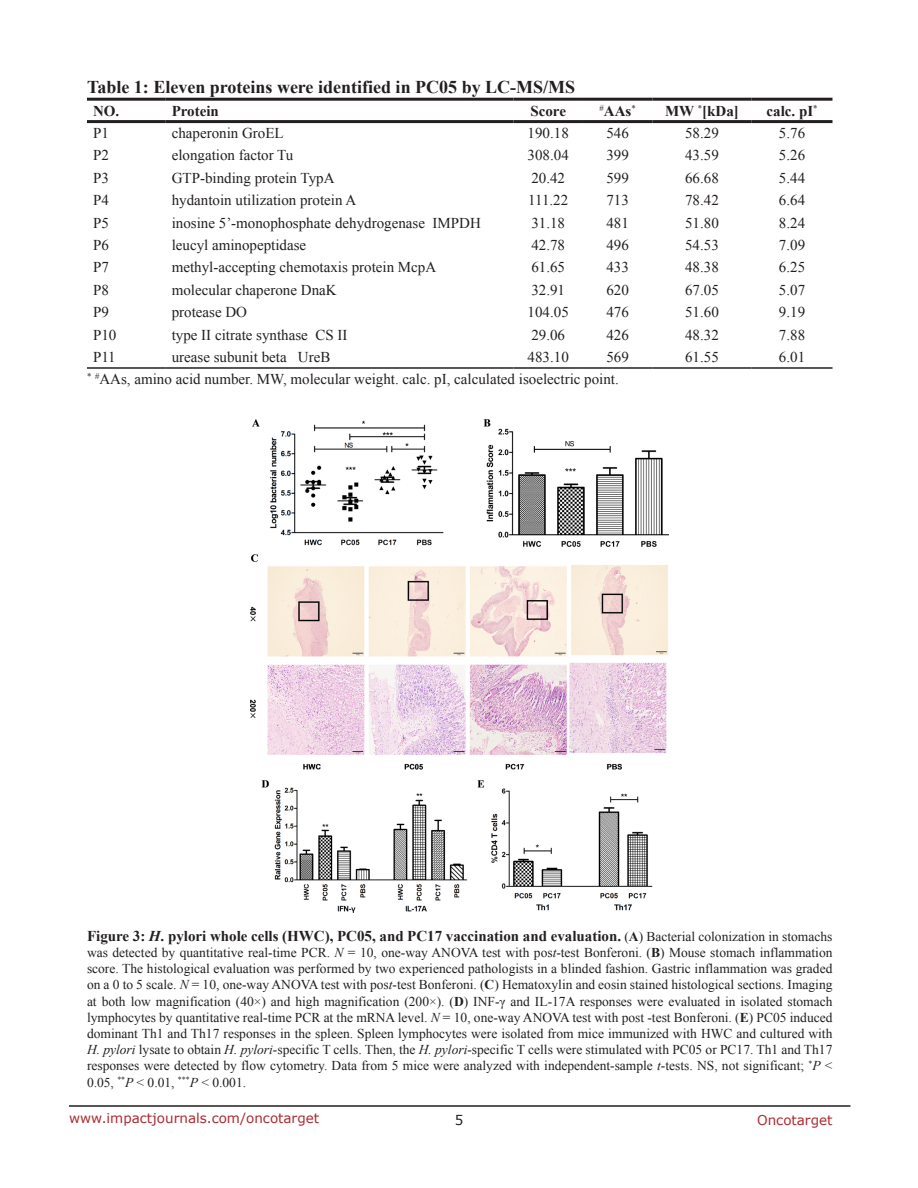
<style>
.page{position:relative;width:918px;height:1188px;background:#fff}
.page>*{position:absolute;margin:0;border:0;box-sizing:border-box;transform-origin:0 0}
.TableHeading{font:700 18px "Times New Roman";color:#231f20}
.TableText{font:15px "Times New Roman";color:#231f20}
.FigureText{font:700 15px "Times New Roman";color:#231f20}
.TableText-2{font:700 15px "Times New Roman";color:#231f20}
.FigureText-2{font:13.5px/16.2px "Times New Roman";color:#231f20;text-align:justify}
.t1{font:13.5px "Verdana";color:#ac2b31}
.t2{font:13.5px "Verdana";color:#231f20}
.s1{font-style:italic}
.s2{font-weight:400;font-size:13.5px}
.s3{font-size:13.5px}
.s4{font-weight:700}
</style>
<div class="page">
<hr style="left:69px;top:1105px;width:781px;height:2px;background:#231f20">
<img style="left:251px;top:419px;width:418px;height:493px">
<hr style="left:87px;top:98px;width:79px;height:3px;background:#231f20">
<hr style="left:166px;top:98px;width:348px;height:3px;background:#231f20">
<hr style="left:514px;top:98px;width:69px;height:3px;background:#231f20">
<hr style="left:583px;top:98px;width:69px;height:3px;background:#231f20">
<hr style="left:652px;top:98px;width:100px;height:3px;background:#231f20">
<hr style="left:752px;top:98px;width:81px;height:3px;background:#231f20">
<hr style="left:87px;top:120px;width:79px;height:3px;background:#231f20">
<hr style="left:166px;top:120px;width:348px;height:3px;background:#231f20">
<hr style="left:514px;top:120px;width:69px;height:3px;background:#231f20">
<hr style="left:583px;top:120px;width:69px;height:3px;background:#231f20">
<hr style="left:652px;top:120px;width:100px;height:3px;background:#231f20">
<hr style="left:752px;top:120px;width:81px;height:3px;background:#231f20">
<hr style="left:87px;top:367px;width:79px;height:2px;background:#231f20">
<hr style="left:166px;top:367px;width:348px;height:2px;background:#231f20">
<hr style="left:514px;top:367px;width:69px;height:2px;background:#231f20">
<hr style="left:583px;top:367px;width:69px;height:2px;background:#231f20">
<hr style="left:652px;top:367px;width:100px;height:2px;background:#231f20">
<hr style="left:752px;top:367px;width:81px;height:2px;background:#231f20">
<p class="TableHeading" style="left:87px;top:75px;width:490px">Table 1: Eleven proteins were identified in PC05 by LC-MS/MS</p>
<p class="TableText-2" style="left:93px;top:100px;width:28px">NO.</p>
<p class="TableText-2" style="left:172px;top:100px;width:49px">Protein</p>
<p class="TableText-2" style="left:530px;top:100px;width:37px">Score</p>
<p class="TableText-2" style="left:600px;top:100px;width:38px"><sup>#</sup>AAs<sup>*</sup></p>
<p class="TableText-2" style="left:665px;top:100px;width:75px">MW <sup>*</sup>[kDa]</p>
<p class="TableText-2" style="left:767px;top:100px;width:53px">calc. pI<sup>*</sup></p>
<p class="TableText" style="left:93px;top:123px;width:17px">P1</p>
<p class="TableText" style="left:172px;top:123px;width:114px">chaperonin GroEL</p>
<p class="TableText" style="left:528px;top:123px;width:43px">190.18</p>
<p class="TableText" style="left:606px;top:123px;width:24px">546</p>
<p class="TableText" style="left:685px;top:123px;width:35px">58.29</p>
<p class="TableText" style="left:779px;top:123px;width:28px">5.76</p>
<p class="TableText" style="left:93px;top:145px;width:17px">P2</p>
<p class="TableText" style="left:172px;top:145px;width:123px">elongation factor Tu</p>
<p class="TableText" style="left:528px;top:145px;width:43px">308.04</p>
<p class="TableText" style="left:606px;top:145px;width:24px">399</p>
<p class="TableText" style="left:685px;top:145px;width:35px">43.59</p>
<p class="TableText" style="left:779px;top:145px;width:28px">5.26</p>
<p class="TableText" style="left:93px;top:168px;width:17px">P3</p>
<p class="TableText" style="left:172px;top:168px;width:164px">GTP-binding protein TypA</p>
<p class="TableText" style="left:531px;top:168px;width:35px">20.42</p>
<p class="TableText" style="left:606px;top:168px;width:24px">599</p>
<p class="TableText" style="left:685px;top:168px;width:35px">66.68</p>
<p class="TableText" style="left:779px;top:168px;width:28px">5.44</p>
<p class="TableText" style="left:93px;top:190px;width:17px">P4</p>
<p class="TableText" style="left:172px;top:190px;width:186px">hydantoin utilization protein A</p>
<p class="TableText" style="left:528px;top:190px;width:42px">111.22</p>
<p class="TableText" style="left:606px;top:190px;width:24px">713</p>
<p class="TableText" style="left:685px;top:190px;width:35px">78.42</p>
<p class="TableText" style="left:779px;top:190px;width:28px">6.64</p>
<p class="TableText" style="left:93px;top:212px;width:17px">P5</p>
<p class="TableText" style="left:172px;top:212px;width:311px">inosine 5’-monophosphate dehydrogenase IMPDH</p>
<p class="TableText" style="left:531px;top:212px;width:35px">31.18</p>
<p class="TableText" style="left:606px;top:212px;width:24px">481</p>
<p class="TableText" style="left:685px;top:212px;width:35px">51.80</p>
<p class="TableText" style="left:779px;top:212px;width:28px">8.24</p>
<p class="TableText" style="left:93px;top:235px;width:17px">P6</p>
<p class="TableText" style="left:172px;top:235px;width:136px">leucyl aminopeptidase</p>
<p class="TableText" style="left:531px;top:235px;width:35px">42.78</p>
<p class="TableText" style="left:606px;top:235px;width:24px">496</p>
<p class="TableText" style="left:685px;top:235px;width:35px">54.53</p>
<p class="TableText" style="left:779px;top:235px;width:28px">7.09</p>
<p class="TableText" style="left:93px;top:257px;width:17px">P7</p>
<p class="TableText" style="left:172px;top:257px;width:266px">methyl-accepting chemotaxis protein McpA</p>
<p class="TableText" style="left:531px;top:257px;width:35px">61.65</p>
<p class="TableText" style="left:606px;top:257px;width:24px">433</p>
<p class="TableText" style="left:685px;top:257px;width:35px">48.38</p>
<p class="TableText" style="left:779px;top:257px;width:28px">6.25</p>
<p class="TableText" style="left:93px;top:280px;width:17px">P8</p>
<p class="TableText" style="left:172px;top:280px;width:166px">molecular chaperone DnaK</p>
<p class="TableText" style="left:531px;top:280px;width:35px">32.91</p>
<p class="TableText" style="left:606px;top:280px;width:24px">620</p>
<p class="TableText" style="left:685px;top:280px;width:35px">67.05</p>
<p class="TableText" style="left:779px;top:280px;width:28px">5.07</p>
<p class="TableText" style="left:93px;top:302px;width:17px">P9</p>
<p class="TableText" style="left:172px;top:302px;width:77px">protease DO</p>
<p class="TableText" style="left:528px;top:302px;width:43px">104.05</p>
<p class="TableText" style="left:606px;top:302px;width:24px">476</p>
<p class="TableText" style="left:685px;top:302px;width:35px">51.60</p>
<p class="TableText" style="left:779px;top:302px;width:28px">9.19</p>
<p class="TableText" style="left:93px;top:324px;width:25px">P10</p>
<p class="TableText" style="left:172px;top:324px;width:177px">type II citrate synthase CS II</p>
<p class="TableText" style="left:531px;top:324px;width:35px">29.06</p>
<p class="TableText" style="left:606px;top:324px;width:24px">426</p>
<p class="TableText" style="left:685px;top:324px;width:35px">48.32</p>
<p class="TableText" style="left:779px;top:324px;width:28px">7.88</p>
<p class="TableText" style="left:93px;top:347px;width:24px">P11</p>
<p class="TableText" style="left:172px;top:347px;width:160px">urease subunit beta UreB</p>
<p class="TableText" style="left:528px;top:347px;width:43px">483.10</p>
<p class="TableText" style="left:606px;top:347px;width:24px">569</p>
<p class="TableText" style="left:685px;top:347px;width:35px">61.55</p>
<p class="TableText" style="left:779px;top:347px;width:28px">6.01</p>
<p class="TableText" style="left:87px;top:369px;width:533px"><sup>*</sup> <sup>#</sup>AAs, amino acid number. MW, molecular weight. calc. pI, calculated isoelectric point.</p>
<p class="FigureText" style="left:87px;top:925px;width:747px">Figure 3: <span class="s1">H</span>. pylori whole cells (HWC), PC05, and PC17 vaccination and evaluation. <span class="s2">(</span><span class="s3">A</span><span class="s2">) Bacterial colonization in stomachs</span></p>
<p class="FigureText-2" style="left:87px;top:944px;width:747px">was detected by quantitative real-time PCR. <span class="s1">N</span> = 10, one-way ANOVA test with pos<span class="s1">t</span>-test Bonferoni. (<span class="s4">B</span>) Mouse stomach inflammation score. The histological evaluation was performed by two experienced pathologists in a blinded fashion. Gastric inflammation was graded on a 0 to 5 scale. <span class="s1">N</span> = 10, one-way ANOVA test with pos<span class="s1">t</span>-test Bonferoni. (<span class="s4">C</span>) Hematoxylin and eosin stained histological sections. Imaging at both low magnification (40×) and high magnification (200×). (<span class="s4">D</span>) INF-γ and IL-17A responses were evaluated in isolated stomach lymphocytes by quantitative real-time PCR at the mRNA level. <span class="s1">N</span> = 10, one-way ANOVA test with post -test Bonferoni. (<span class="s4">E</span>) PC05 induced dominant Th1 and Th17 responses in the spleen. Spleen lymphocytes were isolated from mice immunized with HWC and cultured with <span class="s1">H. pylori</span> lysate to obtain <span class="s1">H. pylori-</span>specific T cells. Then, the <span class="s1">H. pylori-</span>specific T cells were stimulated with PC05 or PC17. Th1 and Th17 responses were detected by flow cytometry. Data from 5 mice were analyzed with independent-sample <span class="s1">t</span>-tests. NS, not significant; <sup>*</sup><span class="s1">P</span> &lt; 0.05, <sup>**</sup><span class="s1">P</span> &lt; 0.01, <sup>***</sup><span class="s1">P</span> &lt; 0.001.</p>
<p class="t1" style="left:69px;top:1109px;width:252px">www.impactjournals.com/oncotarget</p>
<p class="t2" style="left:455px;top:1111px;width:10px">5</p>
<p class="t1" style="left:757px;top:1111px;width:77px">Oncotarget</p>
</div>
